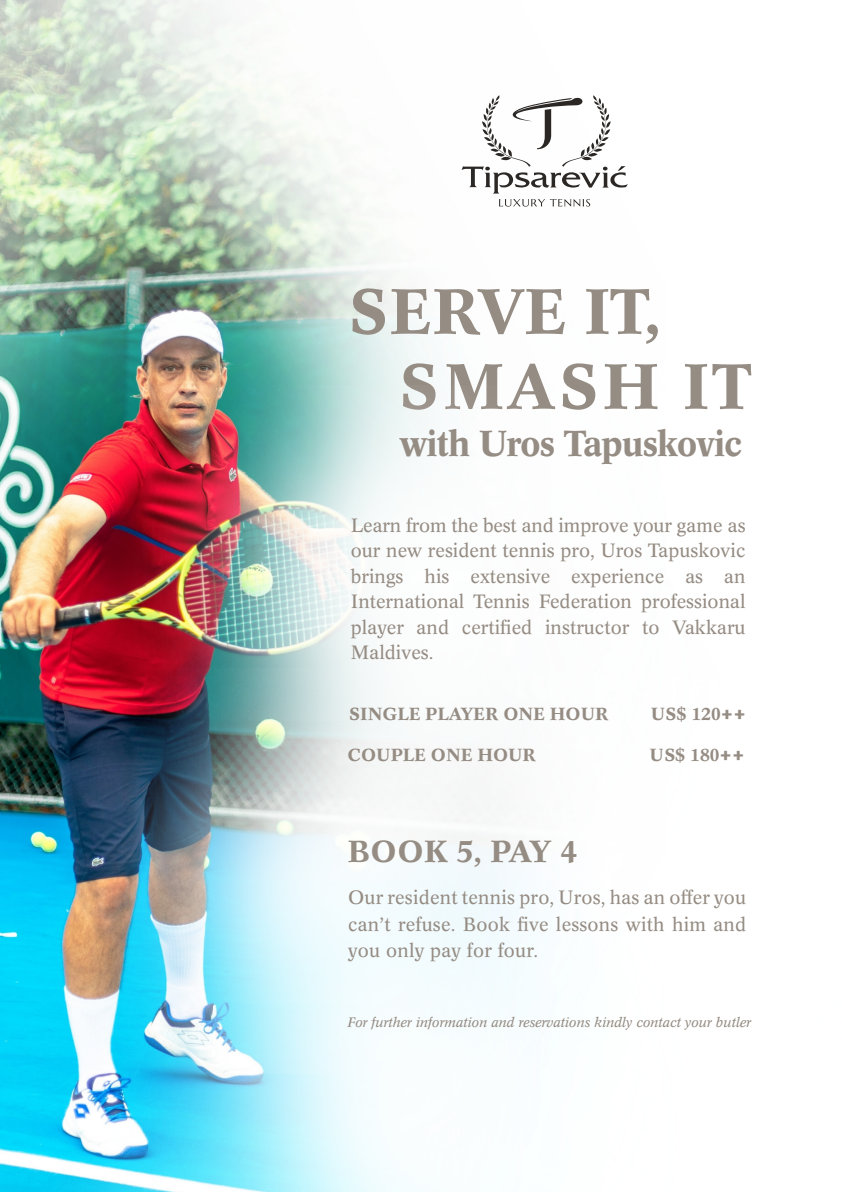
<style>
.page{position:relative;width:842px;height:1192px;background:#fff}
.page>*{position:absolute;margin:0;border:0;box-sizing:border-box;transform-origin:0 0}
.t1{font:500 62.5px "Concorde BQ";letter-spacing:.045em;color:#958c83}
.t2{font:500 35.5px "Concorde BQ";letter-spacing:-.03em;color:#958c83}
.t3{font:500 30px "Concorde BQ";letter-spacing:.02em;color:#958c83}
.t4{font:19px/25.5px "Concorde BQ";letter-spacing:.005em;color:#958c83;text-align:justify}
.t5{font:500 17.25px "Concorde BQ";letter-spacing:.02em;color:#958c83}
.t6{font:italic 13.5px "Concorde BQ";letter-spacing:-.01em;color:#958c83}
</style>
<div class="page">
<img style="left:0;top:0;width:462px;height:598px">
<svg style="left:462px;top:95px;width:166px;height:112px"></svg>
<img style="left:0;top:1074px;width:403px;height:118px">
<img style="left:20px;top:315px;width:442px;height:71px">
<img style="left:0;top:669px;width:536px;height:405px">
<img style="left:10px;top:386px;width:526px;height:404px">
<p class="t1" style="left:349px;top:275px;width:313px">SERVE IT,</p>
<p class="t1" style="left:399px;top:350px;width:354px">SMASH IT</p>
<p class="t2" style="left:399px;top:422px;width:344px">with Uros Tapuskovic</p>
<p class="t4" style="left:351px;top:513px;width:396px">Learn from the best and improve your game as our new resident tennis pro, Uros Tapuskovic brings his extensive experience as an International Tennis Federation professional player and certified instructor to Vakkaru Maldives.</p>
<p class="t5" style="left:349px;top:704px;width:261px">SINGLE PLAYER ONE HOUR</p>
<p class="t5" style="left:651px;top:704px;width:96px">US$ 120++</p>
<p class="t5" style="left:347px;top:745px;width:190px">COUPLE ONE HOUR</p>
<p class="t5" style="left:650px;top:745px;width:96px">US$ 180++</p>
<p class="t3" style="left:348px;top:833px;width:231px">BOOK 5, PAY 4</p>
<p class="t4" style="left:348px;top:885px;width:400px;line-height:26.5px">Our resident tennis pro, Uros, has an offer you can’t refuse. Book five lessons with him and you only pay for four.</p>
<p class="t6" style="left:348px;top:1014px;width:405px">For further information and reservations kindly contact your butler</p>
</div>
